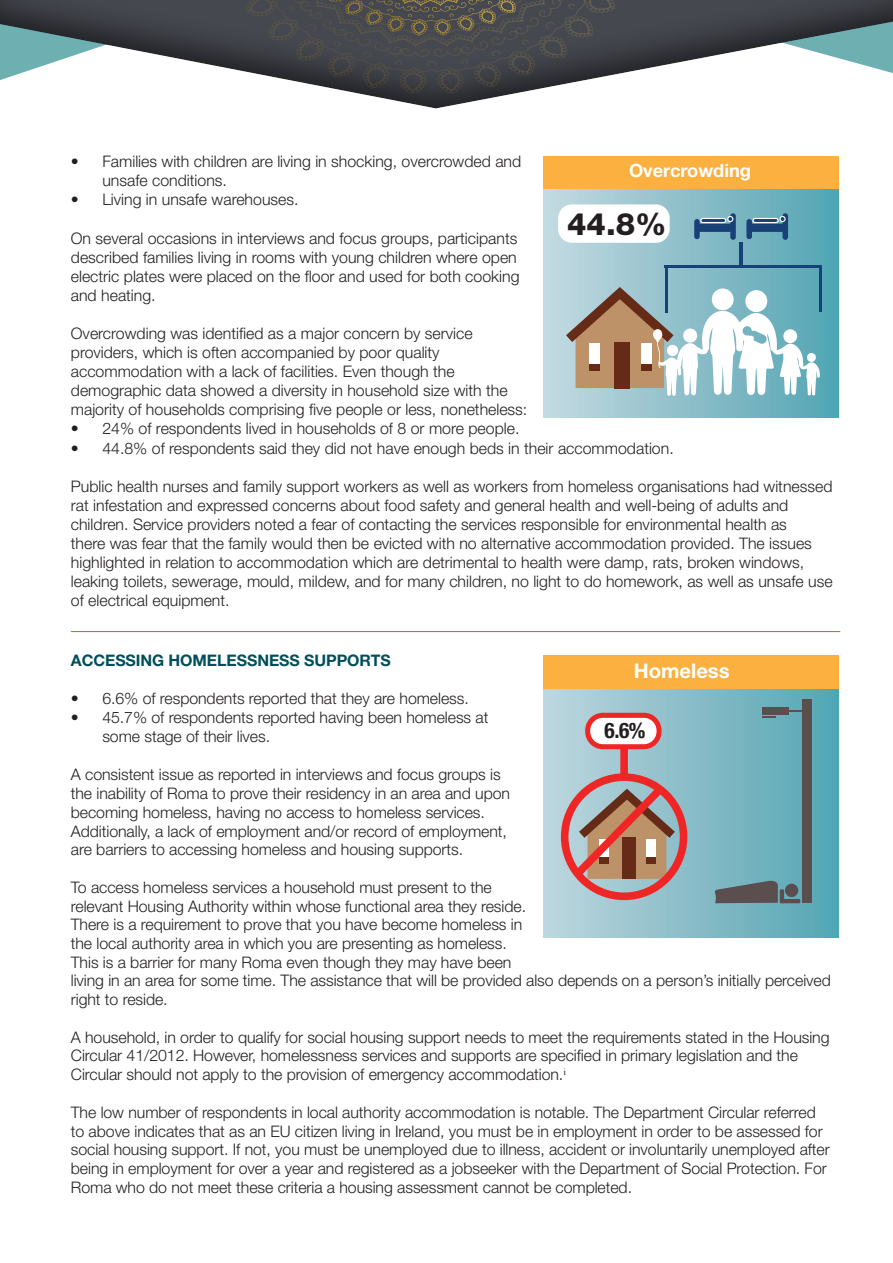
<style>
.page{position:relative;width:893px;height:1263px;background:#fff}
.page>*{position:absolute;margin:0;border:0;box-sizing:border-box;transform-origin:0 0}
.t1{font:800 30.9px "Helvetica Neue";color:#231f20}
.t2{font:700 condensed 21.45px "Helvetica Neue";color:#231f20}
.t3{font:700 20.25px "Helvetica Neue";color:#fff}
.t4{font:700 18.3px "Helvetica Neue";color:#fff}
.t5{font:300 15.9px/19px "Helvetica Neue";letter-spacing:-.005em;color:#231f20}
.t6{font:700 15.9px "Helvetica Neue";letter-spacing:-.005em;color:#024e5a}
</style>
<div class="page">
<div style="left:0;top:0;width:893px;height:110px;background:#231f20;opacity:.65"></div>
<svg style="left:246px;top:0;width:369px;height:94px;background:#515253"></svg>
<div style="left:543px;top:688px;width:296px;height:249px;background:linear-gradient(to right,#c1d3da,#53a3b1)"></div>
<div style="left:543px;top:655px;width:296px;height:33px;background:#fbb03f"></div>
<div style="left:561px;top:773px;width:126px;height:127px;border:8px solid #ee2726;border-radius:50%"></div>
<svg style="left:567px;top:778px;width:108px;height:106px;background:#b38478"></svg>
<div style="left:620px;top:749px;width:8px;height:28px;background:#ee2726"></div>
<div style="left:588px;top:715px;width:71px;height:32px;background:#fff;border-radius:15px"></div>
<div style="left:585px;top:713px;width:77px;height:36px;border:5px solid #ee2726;border-radius:15px"></div>
<div style="left:802px;top:699px;width:9px;height:204px;background:#5b4e4f"></div>
<hr style="left:787px;top:710px;width:20px;height:2px;background:#5b4e4f">
<div style="left:762px;top:707px;width:26px;height:7px;background:#5b4e4f"></div>
<svg style="left:762px;top:716px;width:13px;height:1px"></svg>
<div style="left:785px;top:884px;width:13px;height:13px;background:#5b4e4f;border-radius:50%"></div>
<svg style="left:714px;top:879px;width:64px;height:24px;background:#62696d"></svg>
<hr style="left:781px;top:899px;width:19px;height:4px;background:#5b4e4f">
<hr style="left:780px;top:889px;width:4px;height:14px;background:#5b4e4f">
<div style="left:543px;top:189px;width:296px;height:229px;background:linear-gradient(to right,#c5d9e1,#52a3b2)"></div>
<div style="left:543px;top:156px;width:296px;height:33px;background:#fbb03f"></div>
<div style="left:558px;top:204px;width:112px;height:39px;background:#fff;border-radius:14px"></div>
<svg style="left:566px;top:287px;width:254px;height:109px"></svg>
<div style="left:694px;top:219px;width:6px;height:20px;background:#184177;border-radius:3px"></div>
<div style="left:730px;top:213px;width:6px;height:27px;background:#184177;border-radius:3px"></div>
<div style="left:697px;top:224px;width:36px;height:8px;background:#184177;border-radius:3px"></div>
<div style="left:701px;top:218px;width:25px;height:5px;background:#184177;border-radius:2px"></div>
<div style="left:700px;top:218px;width:26px;height:5px;border:1px solid #fff;border-radius:2px"></div>
<svg style="left:727px;top:216px;width:6px;height:6px"></svg>
<div style="left:746px;top:219px;width:6px;height:20px;background:#184177;border-radius:3px"></div>
<div style="left:782px;top:213px;width:6px;height:27px;background:#184177;border-radius:3px"></div>
<div style="left:749px;top:224px;width:36px;height:8px;background:#184177;border-radius:3px"></div>
<div style="left:753px;top:218px;width:25px;height:5px;background:#184177;border-radius:2px"></div>
<div style="left:752px;top:218px;width:27px;height:5px;border:1px solid #fff;border-radius:2px"></div>
<div style="left:779px;top:216px;width:7px;height:6px;border:1px solid #fff;border-radius:50%"></div>
<hr style="left:665px;top:267px;width:2px;height:46px;background:#184177">
<hr style="left:665px;top:265px;width:157px;height:3px;background:#184177">
<hr style="left:819px;top:266px;width:3px;height:46px;background:#184177">
<hr style="left:740px;top:243px;width:3px;height:23px;background:#184177">
<hr style="left:71px;top:631px;width:769px;height:1px;background:#957737">
<p class="t5" style="left:102px;top:152px;width:420px;text-indent:-31px">• Families with children are living in shocking, overcrowded and unsafe conditions.</p>
<p class="t5" style="left:71px;top:190px;width:229px">• Living in unsafe warehouses.</p>
<p class="t5" style="left:71px;top:228px;width:450px">On several occasions in interviews and focus groups, participants described families living in rooms with young children where open electric plates were placed on the floor and used for both cooking and heating.</p>
<p class="t5" style="left:71px;top:323px;width:458px">Overcrowding was identified as a major concern by service providers, which is often accompanied by poor quality accommodation with a lack of facilities. Even though the demographic data showed a diversity in household size with the majority of households comprising five people or less, nonetheless:</p>
<p class="t5" style="left:71px;top:419px;width:450px">• 24% of respondents lived in households of 8 or more people.</p>
<p class="t5" style="left:71px;top:438px;width:604px">• 44.8% of respondents said they did not have enough beds in their accommodation.</p>
<p class="t5" style="left:71px;top:476px;width:763px">Public health nurses and family support workers as well as workers from homeless organisations had witnessed rat infestation and expressed concerns about food safety and general health and well-being of adults and children. Service providers noted a fear of contacting the services responsible for environmental health as<br>there was fear that the family would then be evicted with no alternative accommodation provided. The issues highlighted in relation to accommodation which are detrimental to health were damp, rats, broken windows, leaking toilets, sewerage, mould, mildew, and for many children, no light to do homework, as well as unsafe use of electrical equipment.</p>
<p class="t4" style="left:629px;top:160px;width:124px">Overcrowding</p>
<h1 class="t1" style="left:567px;top:205px;width:101px">44.8%</h1>
<p class="t6" style="left:71px;top:651px;width:321px">ACCESSING HOMELESSNESS SUPPORTS</p>
<p class="t5" style="left:71px;top:689px;width:399px">• 6.6% of respondents reported that they are homeless.</p>
<p class="t5" style="left:102px;top:708px;width:388px;text-indent:-31px">• 45.7% of respondents reported having been homeless at some stage of their lives.</p>
<p class="t5" style="left:71px;top:765px;width:441px">A consistent issue as reported in interviews and focus groups is the inability of Roma to prove their residency in an area and upon becoming homeless, having no access to homeless services.<br>Additionally, a lack of employment and/or record of employment, are barriers to accessing homeless and housing supports.</p>
<p class="t5" style="left:71px;top:877px;width:761px">To access homeless services a household must present to the<br>relevant Housing Authority within whose functional area they reside.<br>There is a requirement to prove that you have become homeless in<br>the local authority area in which you are presenting as homeless.<br>This is a barrier for many Roma even though they may have been<br>living in an area for some time. The assistance that will be provided also depends on a person’s initially perceived right to reside.</p>
<p class="t5" style="left:71px;top:1027px;width:760px">A household, in order to qualify for social housing support needs to meet the requirements stated in the Housing<br>Circular 41/2012. However, homelessness services and supports are specified in primary legislation and the<br>Circular should not apply to the provision of emergency accommodation.<sup>i</sup></p>
<p class="t5" style="left:71px;top:1102px;width:760px">The low number of respondents in local authority accommodation is notable. The Department Circular referred to above indicates that as an EU citizen living in Ireland, you must be in employment in order to be assessed for social housing support. If not, you must be unemployed due to illness, accident or involuntarily unemployed after being in employment for over a year and registered as a jobseeker with the Department of Social Protection. For Roma who do not meet these criteria a housing assessment cannot be completed.</p>
<p class="t3" style="left:634px;top:658px;width:97px">Homeless</p>
<h2 class="t2" style="left:604px;top:718px;width:42px">6.6%</h2>
</div>
